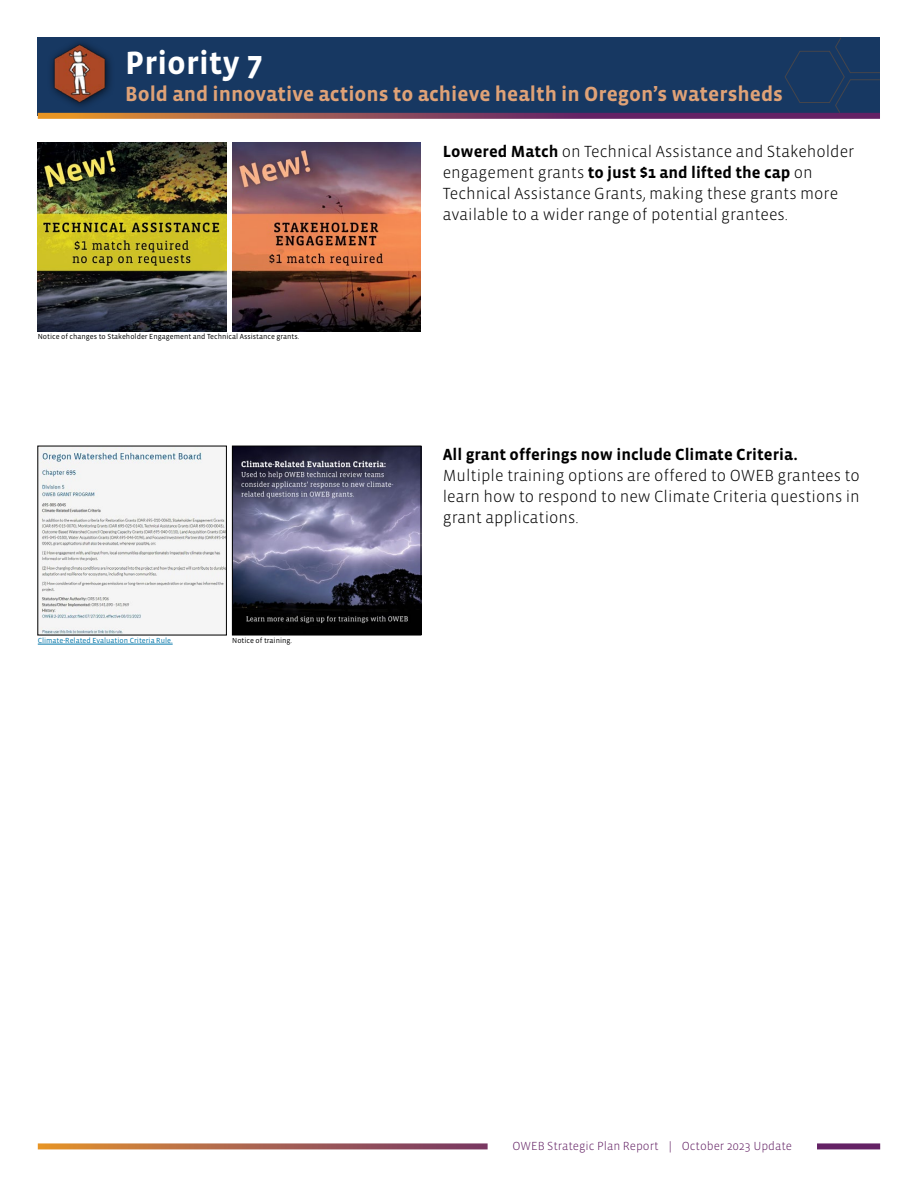
<style>
.page{position:relative;width:918px;height:1188px;background:#fff}
.page>*{position:absolute;margin:0;border:0;box-sizing:border-box;transform-origin:0 0}
.priority_number{font:700 33px "Vista Sans OTCE";color:#fff}
.priority_name{font:700 21px "Vista Sans OTCE";color:#dfa277}
.t1{font:300 16.5px/21px "Vista Sans OTCE";color:#000}
.t2{font:300 12px "Vista Sans OTCE";color:#642265}
.t3{font:7.5px "Vista Sans OTCE";color:#000}
.t4{font:7.5px "Vista Sans OTCE";color:#0075a9}
.s1{font-weight:700}
</style>
<div class="page">
<svg style="left:38px;top:1143px;width:450px;height:6px;background:#b16f5a"></svg>
<div style="left:817px;top:1143px;width:63px;height:6px;background:#642265"></div>
<div style="left:38px;top:38px;width:842px;height:78px;background:#173862"></div>
<svg style="left:38px;top:113px;width:842px;height:6px;background:#914e5a"></svg>
<svg style="left:784px;top:37px;width:96px;height:77px"></svg>
<img style="left:51px;top:43px;width:57px;height:62px">
<img style="left:38px;top:143px;width:188px;height:188px">
<img style="left:232px;top:143px;width:189px;height:188px">
<hr style="left:38px;top:644px;width:135px;height:1px;background:#0075a9">
<img style="left:40px;top:448px;width:185px;height:185px">
<img style="left:234px;top:448px;width:185px;height:185px">
<div style="left:232px;top:446px;width:189px;height:189px;border:1px solid #000"></div>
<p class="priority_number" style="left:125px;top:44px;width:139px">Priority 7</p>
<p class="priority_name" style="left:125px;top:82px;width:659px">Bold and innovative actions to achieve health in Oregon’s watersheds</p>
<p class="t3" style="left:38px;top:332px;width:263px">Notice of changes to Stakeholder Engagement and Technical Assistance grants.</p>
<p class="t4" style="left:38px;top:636px;width:136px">Climate-Related Evaluation Criteria Rule.</p>
<p class="t3" style="left:232px;top:636px;width:62px">Notice of training.</p>
<p class="t1" style="left:443px;top:141px;width:413px"><span class="s1">Lowered Match</span> on Technical Assistance and Stakeholder engagement grants <span class="s1">to just $1 and lifted the cap</span> on Technical Assistance Grants, making these grants more available to a wider range of potential grantees.</p>
<p class="t1" style="left:443px;top:444px;width:419px"><span class="s1">All grant offerings now include Climate Criteria.<br></span>Multiple training options are offered to OWEB grantees to learn how to respond to new Climate Criteria questions in grant applications.</p>
<p class="t2" style="left:513px;top:1139px;width:281px">OWEB Strategic Plan Report | October 2023 Update</p>
</div>
